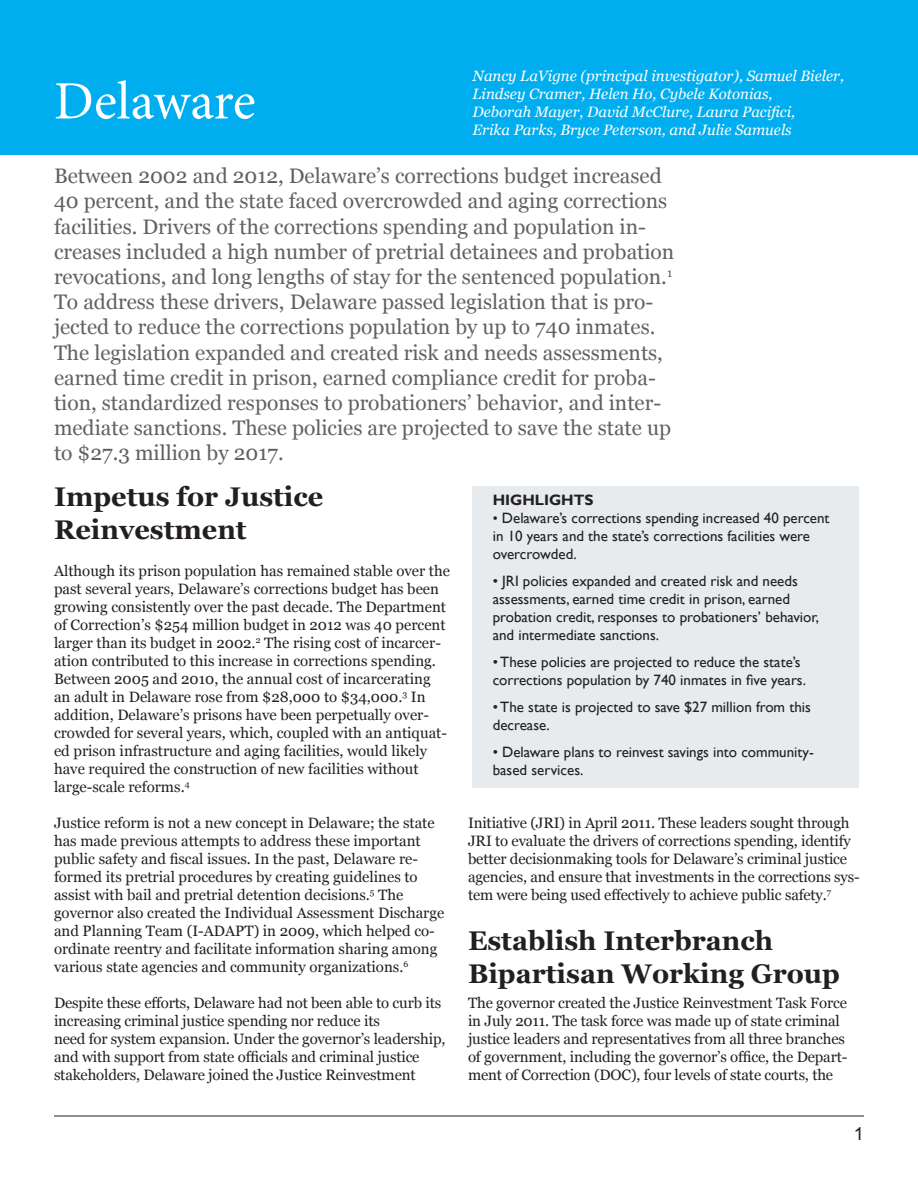
<style>
.page{position:relative;width:918px;height:1188px;background:#fff}
.page>*{position:absolute;margin:0;border:0;box-sizing:border-box;transform-origin:0 0}
.t1{font:54px "Minion Pro";letter-spacing:-.005em;color:#fff}
.Heading_1{font:700 27px/32.4px "Georgia";color:#231f20}
.First_chapter_paragr{font:21px/25.2px "Georgia";color:#616164}
.t2{font:18px "Arial";color:#231f20}
.body{font:15px/18px "Georgia";color:#231f20}
.Box_body{font:15px/18px "Gill Sans";color:#231f20}
.t3{font:italic 15px/18px "Georgia";color:#fff}
.Figure_Table_number{font:700 15px "Gill Sans";color:#231f20}
.s1{font-size:14.25px}
</style>
<div class="page">
<div style="left:0;top:0;width:918px;height:155px;background:#00aeef"></div>
<hr style="left:54px;top:1116px;width:810px;height:1px;background:#231f20">
<div style="left:472px;top:486px;width:388px;height:302px;background:#e7ebed"></div>
<p class="t1" style="left:54px;top:65px;width:203px">Delaware</p>
<p class="t3" style="left:472px;top:67px;width:373px">Nancy LaVigne (principal investigator), Samuel Bieler, Lindsey Cramer, Helen Ho, Cybele Kotonias,<br>Deborah Mayer, David McClure, Laura Pacifici,<br>Erika Parks, Bryce Peterson, and Julie Samuels</p>
<p class="First_chapter_paragr" style="left:54px;top:164px;width:622px">Between 2002 and 2012, Delaware’s corrections budget increased 40 percent, and the state faced overcrowded and aging corrections facilities. Drivers of the corrections spending and population in&shy;creases included a high number of pretrial detainees and probation revocations, and long lengths of stay for the sentenced population.<sup>1<br></sup>To address these drivers, Delaware passed legislation that is pro&shy;jected to reduce the corrections population by up to 740 inmates.<br>The legislation expanded and created risk and needs assessments, earned time credit in prison, earned compliance credit for proba&shy;tion, standardized responses to probationers’ behavior, and inter&shy;mediate sanctions. These policies are projected to save the state up to $27.3 million by 2017.</p>
<p class="Heading_1" style="left:54px;top:481px;width:271px">Impetus for Justice<br>Reinvestment</p>
<p class="body" style="left:54px;top:562px;width:397px">Although its prison population has remained stable over the past several years, Delaware’s corrections budget has been growing consistently over the past decade. The Department of Correction’s $254 million budget in 2012 was 40 percent larger than its budget in 2002.<sup>2</sup> The rising cost of incarcer&shy;ation contributed to this increase in corrections spending.<br>Between 2005 and 2010, the annual cost of incarcerating an adult in Delaware rose from $28,000 to $34,000.<sup>3</sup> In addition, Delaware’s prisons have been perpetually over&shy;crowded for several years, which, coupled with an antiquat&shy;ed prison infrastructure and aging facilities, would likely have required the construction of new facilities without large-scale reforms.<sup>4</sup></p>
<p class="body" style="left:54px;top:814px;width:392px">Justice reform is not a new concept in Delaware; the state has made previous attempts to address these important public safety and fiscal issues. In the past, Delaware re&shy;formed its pretrial procedures by creating guidelines to assist with bail and pretrial detention decisions.<sup>5</sup> The governor also created the Individual Assessment Discharge and Planning Team (I-ADAPT) in 2009, which helped co&shy;ordinate reentry and facilitate information sharing among various state agencies and community organizations.<sup>6</sup></p>
<p class="body" style="left:54px;top:994px;width:393px">Despite these efforts, Delaware had not been able to curb its increasing criminal justice spending nor reduce its<br>need for system expansion. Under the governor’s leadership, and with support from state officials and criminal justice stakeholders, Delaware joined the Justice Reinvestment</p>
<p class="Figure_Table_number" style="left:493px;top:491px;width:102px">HIGHLIGHTS</p>
<p class="Box_body" style="left:493px;top:510px;width:338px"><span class="s1">•</span> Delaware’s corrections spending increased 40 percent in 10 years and the state’s corrections facilities were overcrowded.</p>
<p class="Box_body" style="left:493px;top:573px;width:328px">• JRI policies expanded and created risk and needs assessments, earned time credit in prison, earned probation credit, responses to probationers’ behavior, and intermediate sanctions.</p>
<p class="Box_body" style="left:493px;top:654px;width:315px">• These policies are projected to reduce the state’s corrections population by 740 inmates in five years.</p>
<p class="Box_body" style="left:493px;top:699px;width:320px">• The state is projected to save $27 million from this decrease.</p>
<p class="Box_body" style="left:493px;top:744px;width:323px">• Delaware plans to reinvest savings into community&shy;based services.</p>
<p class="body" style="left:468px;top:814px;width:393px">Initiative (JRI) in April 2011. These leaders sought through JRI to evaluate the drivers of corrections spending, identify better decisionmaking tools for Delaware’s criminal justice agencies, and ensure that investments in the corrections sys&shy;tem were being used effectively to achieve public safety.<sup>7</sup></p>
<p class="Heading_1" style="left:468px;top:925px;width:373px">Establish Interbranch<br>Bipartisan Working Group</p>
<p class="body" style="left:468px;top:994px;width:381px">The governor created the Justice Reinvestment Task Force in July 2011. The task force was made up of state criminal justice leaders and representatives from all three branches of government, including the governor’s office, the Depart&shy;ment of Correction (DOC), four levels of state courts, the</p>
<p class="t2" style="left:854px;top:1122px;width:12px">1</p>
</div>
